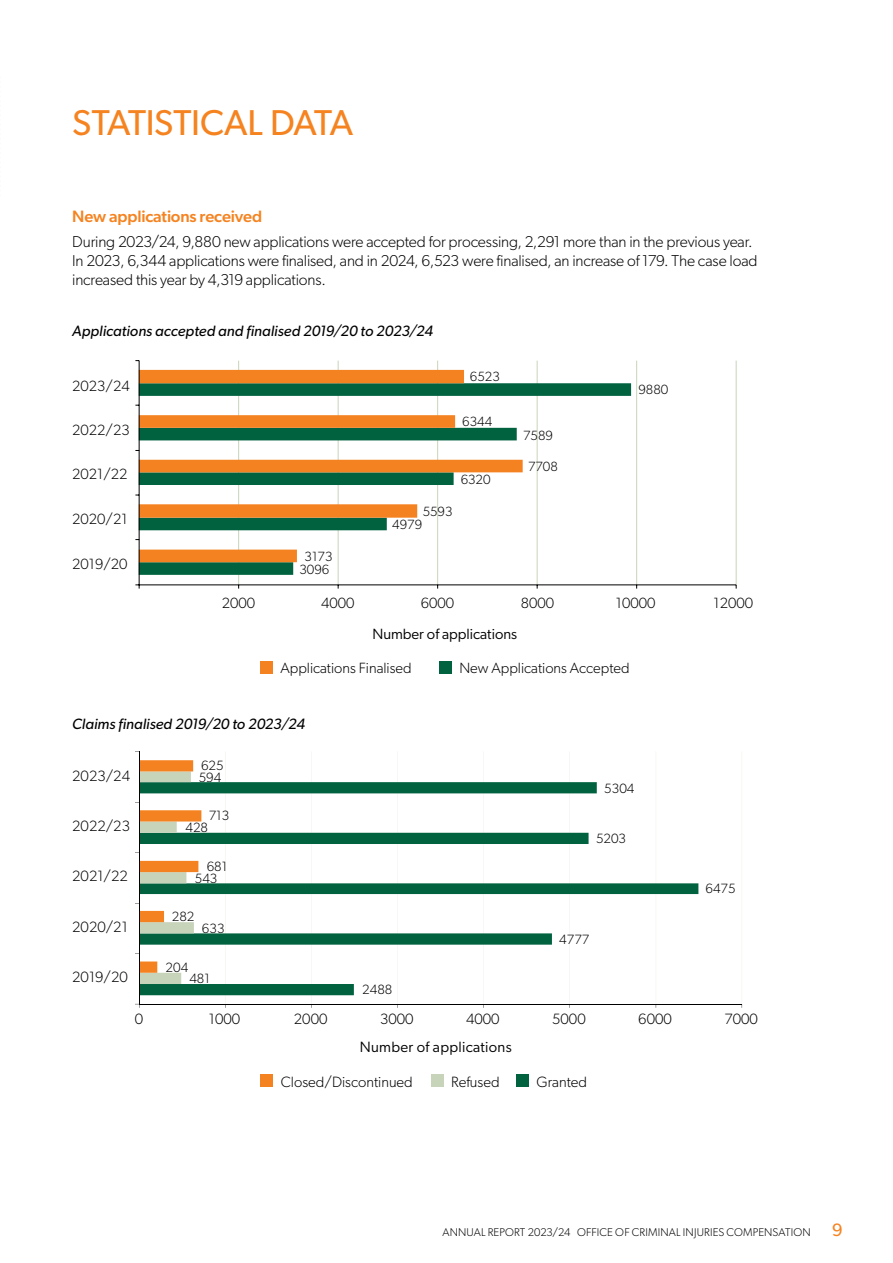
<style>
.page{position:relative;width:893px;height:1263px;background:#fff}
.page>*{position:absolute;margin:0;border:0;box-sizing:border-box;transform-origin:0 0}
.t1{font:36px "Gibson";letter-spacing:-.01em;color:#f58320}
.t2{font:500 16.5px "Gibson";letter-spacing:-.01em;color:#f58320}
.t3{font:300 15.75px/18.9px "Gibson";letter-spacing:-.01em;color:#000}
.t4{font:300 15px "Gibson";color:#000}
.t5{font:italic 15px "Gibson";letter-spacing:.005em;color:#000}
.t6{font:15px "Gibson";letter-spacing:.02em;color:#000}
.t7{font:300 14.85px "Gibson";color:#000}
.t8{font:14.85px "Gibson";color:#000}
.t9{font:300 13.5px "Gibson";color:#000}
.t10{font:300 13.35px "Gibson";color:#000}
.t11{font:300 11.25px "Gibson";letter-spacing:.015em;color:#000}
.s1{font-weight:400;font-size:18px;color:#f58320}
</style>
<div class="page">
<hr style="left:238px;top:361px;width:1px;height:224px;background:#c8d4ba">
<hr style="left:338px;top:361px;width:1px;height:224px;background:#c8d4ba">
<hr style="left:437px;top:361px;width:1px;height:224px;background:#c8d4ba">
<hr style="left:537px;top:361px;width:1px;height:224px;background:#c8d4ba">
<hr style="left:636px;top:361px;width:1px;height:224px;background:#c8d4ba">
<hr style="left:736px;top:361px;width:1px;height:224px;background:#c8d4ba">
<svg style="left:140px;top:383px;width:491px;height:192px"></svg>
<svg style="left:140px;top:370px;width:383px;height:192px"></svg>
<hr style="left:139px;top:585px;width:597px;height:1px;background:#000">
<hr style="left:139px;top:361px;width:1px;height:224px;background:#000">
<div style="left:439px;top:662px;width:13px;height:12px;background:#016240"></div>
<div style="left:260px;top:662px;width:13px;height:12px;background:#f58220"></div>
<div style="left:260px;top:1074px;width:13px;height:13px;background:#f58220"></div>
<div style="left:431px;top:1074px;width:13px;height:13px;background:#c8d4ba"></div>
<div style="left:516px;top:1074px;width:13px;height:13px;background:#016240"></div>
<hr style="left:742px;top:751px;width:1px;height:253px;background:#ebeee6">
<hr style="left:225px;top:751px;width:1px;height:253px;background:#ebeee6">
<hr style="left:311px;top:751px;width:1px;height:253px;background:#ebeee6">
<hr style="left:397px;top:751px;width:1px;height:253px;background:#ebeee6">
<hr style="left:483px;top:751px;width:1px;height:253px;background:#ebeee6">
<hr style="left:569px;top:751px;width:1px;height:253px;background:#ebeee6">
<hr style="left:656px;top:751px;width:1px;height:253px;background:#ebeee6">
<hr style="left:139px;top:1004px;width:603px;height:1px;background:#000">
<svg style="left:140px;top:782px;width:558px;height:213px"></svg>
<svg style="left:135px;top:760px;width:66px;height:224px"></svg>
<hr style="left:139px;top:751px;width:1px;height:253px;background:#000">
<h1 class="t1" style="left:72px;top:101px;width:282px">STATISTICAL DATA</h1>
<p class="t2" style="left:72px;top:206px;width:191px">New applications received</p>
<p class="t3" style="left:72px;top:232px;width:687px">During 2023/24, 9,880 new applications were accepted for processing, 2,291 more than in the previous year.<br>In 2023, 6,344 applications were finalised, and in 2024, 6,523 were finalised, an increase of 179. The case load increased this year by 4,319 applications.</p>
<p class="t5" style="left:72px;top:322px;width:362px">Applications accepted and finalised 2019/20 to 2023/24</p>
<p class="t7" style="left:72px;top:377px;width:59px">2023/24</p>
<p class="t7" style="left:72px;top:421px;width:59px">2022/23</p>
<p class="t10" style="left:470px;top:369px;width:31px">6523</p>
<p class="t10" style="left:462px;top:413px;width:31px">6344</p>
<p class="t10" style="left:523px;top:427px;width:31px">7589</p>
<p class="t10" style="left:638px;top:382px;width:31px">9880</p>
<p class="t7" style="left:72px;top:465px;width:57px">2021/22</p>
<p class="t10" style="left:461px;top:472px;width:31px">6320</p>
<p class="t10" style="left:528px;top:459px;width:31px">7708</p>
<p class="t7" style="left:72px;top:509px;width:57px">2020/21</p>
<p class="t10" style="left:423px;top:503px;width:31px">5593</p>
<p class="t10" style="left:392px;top:517px;width:31px">4979</p>
<p class="t7" style="left:72px;top:555px;width:57px">2019/20</p>
<p class="t10" style="left:305px;top:548px;width:29px">3173</p>
<p class="t10" style="left:299px;top:561px;width:31px">3096</p>
<p class="t7" style="left:222px;top:594px;width:35px">2000</p>
<p class="t7" style="left:321px;top:594px;width:35px">4000</p>
<p class="t7" style="left:421px;top:594px;width:35px">6000</p>
<p class="t7" style="left:521px;top:594px;width:35px">8000</p>
<p class="t7" style="left:616px;top:594px;width:41px">10000</p>
<p class="t7" style="left:713px;top:594px;width:41px">12000</p>
<p class="t8" style="left:372px;top:625px;width:146px">Number of applications</p>
<p class="t7" style="left:280px;top:659px;width:133px">Applications Finalised</p>
<p class="t7" style="left:459px;top:659px;width:172px">New Applications Accepted</p>
<p class="t5" style="left:72px;top:714px;width:234px">Claims finalised 2019/20 to 2023/24</p>
<p class="t4" style="left:72px;top:767px;width:59px">2023/24</p>
<p class="t9" style="left:201px;top:757px;width:24px">625</p>
<p class="t9" style="left:199px;top:769px;width:24px">594</p>
<p class="t9" style="left:209px;top:807px;width:22px">713</p>
<p class="t4" style="left:72px;top:817px;width:59px">2022/23</p>
<p class="t9" style="left:186px;top:819px;width:24px">428</p>
<p class="t4" style="left:72px;top:867px;width:57px">2021/22</p>
<p class="t9" style="left:207px;top:858px;width:22px">681</p>
<p class="t9" style="left:195px;top:870px;width:24px">543</p>
<p class="t4" style="left:72px;top:918px;width:57px">2020/21</p>
<p class="t9" style="left:172px;top:908px;width:24px">282</p>
<p class="t9" style="left:202px;top:920px;width:24px">633</p>
<p class="t4" style="left:72px;top:968px;width:57px">2019/20</p>
<p class="t9" style="left:166px;top:959px;width:24px">204</p>
<p class="t9" style="left:189px;top:971px;width:22px">481</p>
<p class="t9" style="left:362px;top:981px;width:32px">2488</p>
<p class="t9" style="left:604px;top:780px;width:32px">5304</p>
<p class="t9" style="left:596px;top:830px;width:32px">5203</p>
<p class="t9" style="left:559px;top:931px;width:32px">4777</p>
<p class="t9" style="left:705px;top:881px;width:32px">6475</p>
<p class="t4" style="left:135px;top:1010px;width:10px">0</p>
<p class="t4" style="left:209px;top:1010px;width:33px">1000</p>
<p class="t4" style="left:294px;top:1010px;width:35px">2000</p>
<p class="t4" style="left:380px;top:1010px;width:35px">3000</p>
<p class="t4" style="left:466px;top:1010px;width:35px">4000</p>
<p class="t4" style="left:552px;top:1010px;width:35px">5000</p>
<p class="t4" style="left:638px;top:1010px;width:35px">6000</p>
<p class="t4" style="left:724px;top:1010px;width:35px">7000</p>
<p class="t6" style="left:360px;top:1037px;width:153px">Number of applications</p>
<p class="t4" style="left:281px;top:1073px;width:133px">Closed/Discontinued</p>
<p class="t4" style="left:451px;top:1073px;width:50px">Refused</p>
<p class="t4" style="left:537px;top:1073px;width:52px">Granted</p>
<p class="t11" style="left:442px;top:1225px;width:402px">ANNUAL REPORT 2023/24 OFFICE OF CRIMINAL INJURIES COMPENSATION <span class="s1">9</span></p>
</div>
